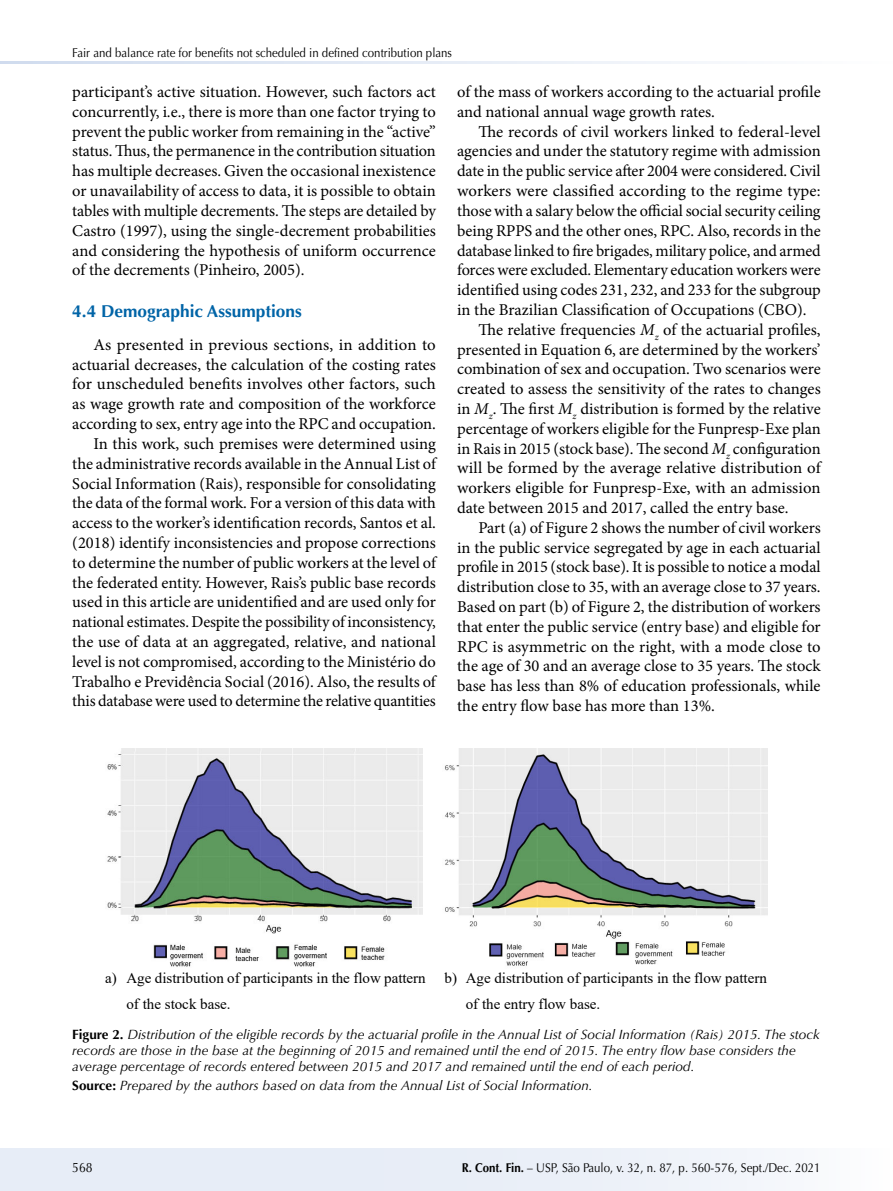
<style>
.page{position:relative;width:893px;height:1191px;background:#fff}
.page>*{position:absolute;margin:0;border:0;box-sizing:border-box;transform-origin:0 0}
.t1{font:700 17.25px "Optima LT Std";color:#0064a7}
.t2{font:16.5px/19.8px "Minion Pro";letter-spacing:-.005em;color:#000;text-align:justify}
.t3{font:15px/25.8px "Times New Roman";color:#000}
.t4{font:italic 13.5px/16.2px "Optima LT Std";color:#000}
.t5{font:13.5px "Optima LT Std";color:#000;scale:.9 1}
.t6{font:12.75px "Optima LT Std";color:#000;scale:.9 1}
.s1{font-style:italic}
.s2{font-weight:700;font-style:normal}
.s3{font-weight:700}
.s4{font-style:inherit}
</style>
<div class="page">
<div style="left:0;top:1148px;width:893px;height:43px;background:#e7edf7"></div>
<hr style="left:0;top:61px;width:893px;height:3px;background:#cfdbee">
<img style="left:107px;top:748px;width:315px;height:219px">
<img style="left:445px;top:748px;width:322px;height:218px">
<p class="t6" style="left:72px;top:45px;width:424px">Fair and balance rate for benefits not scheduled in defined contribution plans</p>
<p class="t2" style="left:72px;top:82px;width:365px">participant’s active situation. However, such factors act concurrently, i.e., there is more than one factor trying to prevent the public worker from remaining in the “active” status. Thus, the permanence in the contribution situation has multiple decreases. Given the occasional inexistence or unavailability of access to data, it is possible to obtain tables with multiple decrements. The steps are detailed by Castro (1997), using the single-decrement probabilities and considering the hypothesis of uniform occurrence of the decrements (Pinheiro, 2005).</p>
<p class="t1" style="left:72px;top:301px;width:231px">4.4 Demographic Assumptions</p>
<p class="t2" style="left:72px;top:335px;width:365px;text-align:right">As presented in previous sections, in addition to actuarial decreases, the calculation of the costing rates for unscheduled benefits involves other factors, such as wage growth rate and composition of the workforce according to sex, entry age into the RPC and occupation.<br>In this work, such premises were determined using the administrative records available in the Annual List of Social Information (Rais), responsible for consolidating the data of the formal work. For a version of this data with access to the worker’s identification records, Santos et al. (2018) identify inconsistencies and propose corrections to determine the number of public workers at the level of the federated entity. However, Rais’s public base records used in this article are unidentified and are used only for national estimates. Despite the possibility of inconsistency, the use of data at an aggregated, relative, and national level is not compromised, according to the Ministério do Trabalho e Previdência Social (2016). Also, the results of this database were used to determine the relative quantities</p>
<p class="t2" style="left:457px;top:82px;width:365px">of the mass of workers according to the actuarial profile and national annual wage growth rates.</p>
<p class="t2" style="left:478px;top:122px;width:344px">The records of civil workers linked to federal-level</p>
<p class="t2" style="left:457px;top:141px;width:365px">agencies and under the statutory regime with admission</p>
<p class="t2" style="left:457px;top:161px;width:365px">date in the public service after 2004 were considered. Civil</p>
<p class="t2" style="left:457px;top:181px;width:365px">workers were classified according to the regime type:</p>
<p class="t2" style="left:457px;top:201px;width:365px">those with a salary below the official social security ceiling</p>
<p class="t2" style="left:457px;top:221px;width:365px">being RPPS and the other ones, RPC. Also, records in the</p>
<p class="t2" style="left:457px;top:240px;width:365px">database linked to fire brigades, military police, and armed</p>
<p class="t2" style="left:457px;top:260px;width:365px">forces were excluded. Elementary education workers were</p>
<p class="t2" style="left:457px;top:280px;width:365px">identified using codes 231, 232, and 233 for the subgroup</p>
<p class="t2" style="left:457px;top:300px;width:351px">in the Brazilian Classification of Occupations (CBO).</p>
<p class="t2" style="left:478px;top:320px;width:344px">The relative frequencies <span class="s1">M</span><sub>z</sub> of the actuarial profiles,</p>
<p class="t2" style="left:457px;top:339px;width:365px">presented in Equation 6, are determined by the workers’</p>
<p class="t2" style="left:457px;top:359px;width:365px">combination of sex and occupation. Two scenarios were</p>
<p class="t2" style="left:457px;top:379px;width:365px">created to assess the sensitivity of the rates to changes</p>
<p class="t2" style="left:457px;top:399px;width:365px">in <span class="s1">M</span><sub>z</sub>. The first <span class="s1">M</span><sub>z</sub> distribution is formed by the relative</p>
<p class="t2" style="left:457px;top:419px;width:365px">percentage of workers eligible for the Funpresp-Exe plan</p>
<p class="t2" style="left:457px;top:438px;width:365px">in Rais in 2015 (stock base). The second <span class="s1">M</span><sub>z</sub> configuration</p>
<p class="t2" style="left:457px;top:458px;width:365px">will be formed by the average relative distribution of</p>
<p class="t2" style="left:457px;top:478px;width:365px">workers eligible for Funpresp-Exe, with an admission</p>
<p class="t2" style="left:457px;top:498px;width:333px">date between 2015 and 2017, called the entry base.</p>
<p class="t2" style="left:478px;top:518px;width:344px">Part (a) of Figure 2 shows the number of civil workers</p>
<p class="t2" style="left:457px;top:537px;width:365px">in the public service segregated by age in each actuarial</p>
<p class="t2" style="left:457px;top:557px;width:365px">profile in 2015 (stock base). It is possible to notice a modal</p>
<p class="t2" style="left:457px;top:577px;width:365px">distribution close to 35, with an average close to 37 years.</p>
<p class="t2" style="left:457px;top:597px;width:365px">Based on part (b) of Figure 2, the distribution of workers</p>
<p class="t2" style="left:457px;top:617px;width:365px">that enter the public service (entry base) and eligible for</p>
<p class="t2" style="left:457px;top:636px;width:365px">RPC is asymmetric on the right, with a mode close to</p>
<p class="t2" style="left:457px;top:656px;width:365px">the age of 30 and an average close to 35 years. The stock</p>
<p class="t2" style="left:457px;top:676px;width:365px">base has less than 8% of education professionals, while</p>
<p class="t2" style="left:457px;top:696px;width:259px">the entry flow base has more than 13%.</p>
<p class="t3" style="left:126px;top:964px;width:301px;text-indent:-21px">a) Age distribution of participants in the flow pattern of the stock base.</p>
<p class="t3" style="left:466px;top:964px;width:303px;text-indent:-21px">b) Age distribution of participants in the flow pattern of the entry flow base.</p>
<p class="t4" style="left:72px;top:1026px;width:749px"><span class="s2">Figure 2.</span> Distribution of the eligible records by the actuarial profile in the Annual List of Social Information (Rais) 2015. The stock records are those in the base at the beginning of 2015 and remained until the end of 2015. The entry flow base considers the average percentage of records entered between 2015 and 2017 and remained until the end of each period.</p>
<p class="t4" style="left:72px;top:1077px;width:522px"><span class="s2">Source:</span> Prepared by the authors based on data from the Annual List of Social Information.</p>
<p class="t5" style="left:72px;top:1160px;width:24px">568</p>
<p class="t6" style="left:462px;top:1160px;width:400px"><span class="s3">R. Cont. Fin.</span> – USP, São Paulo, v. 32, n. 87, p. 560-<span class="s4">576</span>, Sept./Dec. 2021</p>
</div>
